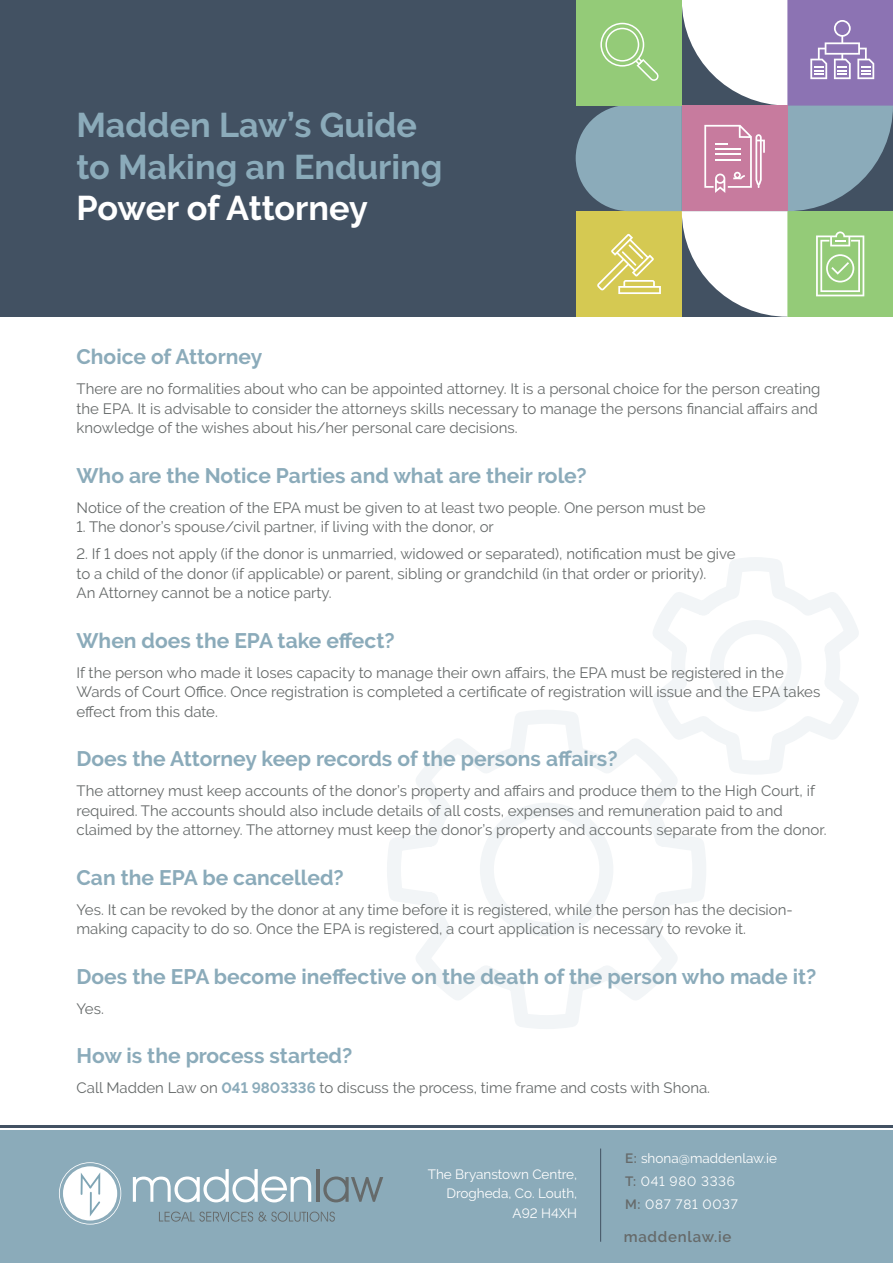
<style>
.page{position:relative;width:893px;height:1263px;background:#fff}
.page>*{position:absolute;margin:0;border:0;box-sizing:border-box;transform-origin:0 0}
.t1{font:700 34.2px/41.2px "Raleway";color:#8babba}
.t2{font:700 34.2px "Raleway";letter-spacing:-.01em;color:#fff}
.t3{font:700 21px "Raleway";color:#8babba}
.t4{font:15px/19.5px "Raleway";color:#666a6a}
.t5{font:600 15px "Raleway";letter-spacing:.05em;color:#666a6a}
.t6{font:13.5px/19.5px "Raleway";color:#fff;text-align:right}
.t7{font:13.5px "Raleway";letter-spacing:.05em;color:#fff}
.s1{font-weight:700;color:#8babba}
.s2{font-weight:600;color:#666a6a}
</style>
<div class="page">
<svg style="left:387px;top:557px;width:472px;height:472px"></svg>
<div style="left:0;top:0;width:892px;height:317px;background:#425162"></div>
<svg style="left:576px;top:0;width:317px;height:317px;background:#adb4a5"></svg>
<div style="left:0;top:1130px;width:893px;height:133px;background:#8babba"></div>
<hr style="left:0;top:1125px;width:893px;height:2px;background:#425162">
<hr style="left:600px;top:1148px;width:1px;height:94px;background:#425162">
<svg style="left:159px;top:1211px;width:176px;height:11px"></svg>
<svg style="left:133px;top:1169px;width:178px;height:33px"></svg>
<hr style="left:316px;top:1169px;width:3px;height:33px;background:#666a6a">
<svg style="left:323px;top:1176px;width:60px;height:26px"></svg>
<svg style="left:59px;top:1162px;width:62px;height:62px"></svg>
<h1 class="t1" style="left:77px;top:108px;width:368px">Madden Law’s Guide to Making an Enduring</h1>
<h1 class="t2" style="left:77px;top:195px;width:293px">Power of Attorney</h1>
<h2 class="t3" style="left:77px;top:345px;width:187px">Choice of Attorney</h2>
<p class="t4" style="left:77px;top:379px;width:745px">There are no formalities about who can be appointed attorney. It is a personal choice for the person creating the EPA. It is advisable to consider the attorneys skills necessary to manage the persons financial affairs and knowledge of the wishes about his/her personal care decisions.</p>
<h2 class="t3" style="left:77px;top:463px;width:512px">Who are the Notice Parties and what are their role?</h2>
<p class="t4" style="left:77px;top:498px;width:631px">Notice of the creation of the EPA must be given to at least two people. One person must be</p>
<p class="t4" style="left:77px;top:517px;width:419px">1. The donor’s spouse/civil partner, if living with the donor, or</p>
<p class="t4" style="left:77px;top:544px;width:661px">2. If 1 does not apply (if the donor is unmarried, widowed or separated), notification must be give to a child of the donor (if applicable) or parent, sibling or grandchild (in that order or priority).<br>An Attorney cannot be a notice party.</p>
<h2 class="t3" style="left:77px;top:628px;width:320px">When does the EPA take effect?</h2>
<p class="t4" style="left:77px;top:663px;width:745px">If the person who made it loses capacity to manage their own affairs, the EPA must be registered in the<br>Wards of Court Office. Once registration is completed a certificate of registration will issue and the EPA takes effect from this date.</p>
<h2 class="t3" style="left:77px;top:747px;width:542px">Does the Attorney keep records of the persons affairs?</h2>
<p class="t4" style="left:77px;top:781px;width:752px">The attorney must keep accounts of the donor’s property and affairs and produce them to the High Court, if required. The accounts should also include details of all costs, expenses and remuneration paid to and claimed by the attorney. The attorney must keep the donor’s property and accounts separate from the donor.</p>
<h2 class="t3" style="left:77px;top:865px;width:269px">Can the EPA be cancelled?</h2>
<p class="t4" style="left:77px;top:900px;width:718px">Yes. It can be revoked by the donor at any time before it is registered, while the person has the decision&shy;making capacity to do so. Once the EPA is registered, a court application is necessary to revoke it.</p>
<h2 class="t3" style="left:77px;top:964px;width:741px">Does the EPA become ineffective on the death of the person who made it?</h2>
<p class="t4" style="left:77px;top:999px;width:29px">Yes.</p>
<h2 class="t3" style="left:77px;top:1044px;width:277px">How is the process started?</h2>
<p class="t4" style="left:77px;top:1078px;width:635px">Call Madden Law on <span class="s1">041 9803336</span> to discuss the process, time frame and costs with Shona.</p>
<p class="t6" style="left:428px;top:1164px;width:151px">The Bryanstown Centre,<br>Drogheda, Co. Louth,<br>A92 H4XH</p>
<p class="t6" style="left:625px;top:1147px;width:153px;line-height:22.2px;text-align:left"><span class="s2">E:</span> shona@maddenlaw.ie<br><span class="s2">T:</span> 041 980 3336</p>
<p class="t7" style="left:625px;top:1197px;width:114px"><span class="s2">M:</span> 087 781 0037</p>
<p class="t5" style="left:624px;top:1228px;width:109px">maddenlaw.ie</p>
</div>
